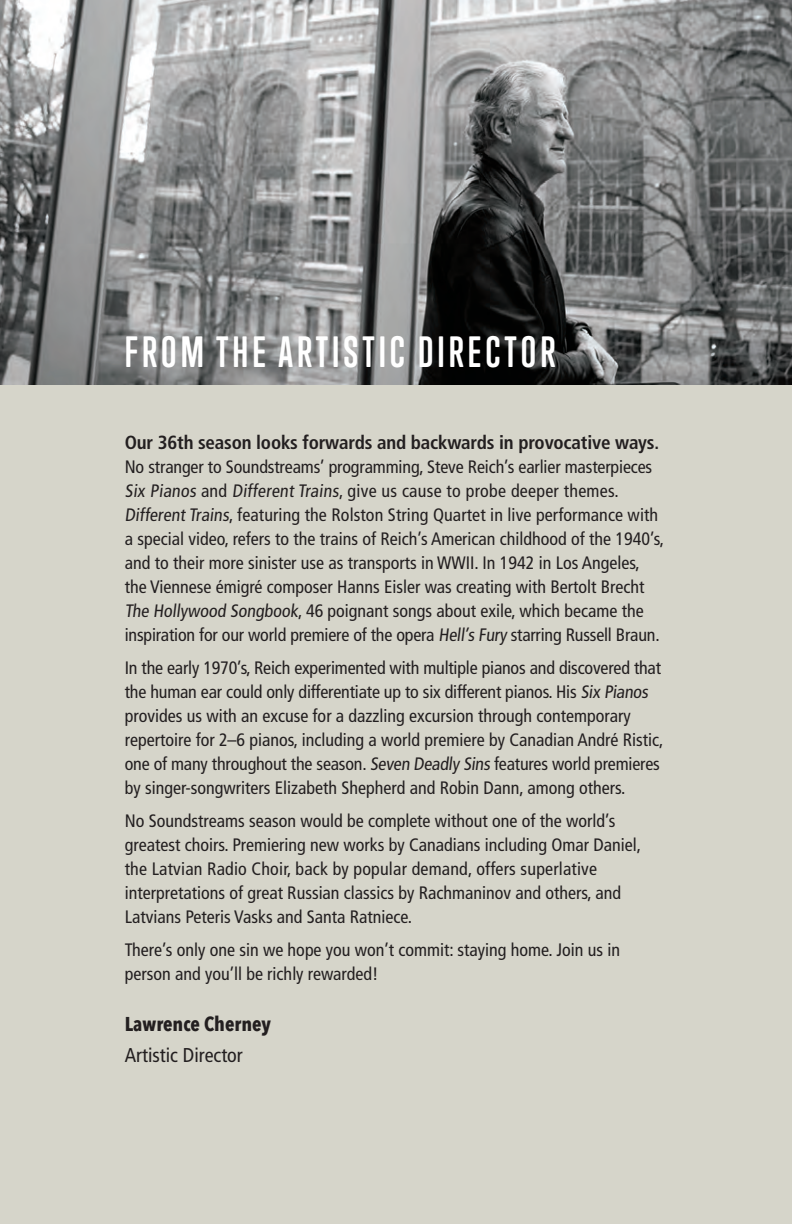
<style>
.page{position:relative;width:792px;height:1224px;background:#d6d5ca}
.page>*{position:absolute;margin:0;border:0;box-sizing:border-box;transform-origin:0 0}
.t1{font:700 40px "Trump Soft Pro";letter-spacing:.1em;color:#fff}
.copy{font:condensed 20px "Frutiger";color:#231f20}
.Date{font:700 20px "Avenir Next Condensed";color:#231f20}
.copy-2{font:700 condensed 19px "Frutiger";letter-spacing:-.01em;color:#231f20}
.copy-3{font:condensed 18px/24px "Frutiger";color:#231f20}
.s1{font-size:18px}
</style>
<div class="page">
<img style="left:0;top:0;width:792px;height:384px">
<p class="t1" style="left:125px;top:327px;width:432px">FROM THE ARTISTIC DIRECTOR</p>
<p class="copy-2" style="left:125px;top:431px;width:536px">Our 36th season looks forwards and backwards in provocative ways<span class="s1">.</span></p>
<p class="copy-3" style="left:125px;top:455px;width:541px">No stranger to Soundstreams’ programming, Steve Reich’s earlier masterpieces Six Pianos and Different Trains, give us cause to probe deeper themes.<br>Different Trains, featuring the Rolston String Quartet in live performance with a special video, refers to the trains of Reich’s American childhood of the 1940’s, and to their more sinister use as transports in WWII. In 1942 in Los Angeles, the Viennese émigré composer Hanns Eisler was creating with Bertolt Brecht The Hollywood Songbook, 46 poignant songs about exile, which became the inspiration for our world premiere of the opera Hell’s Fury starring Russell Braun.</p>
<p class="copy-3" style="left:125px;top:656px;width:540px">In the early 1970’s, Reich experimented with multiple pianos and discovered that the human ear could only differentiate up to six different pianos. His Six Pianos provides us with an excuse for a dazzling excursion through contemporary repertoire for 2–6 pianos, including a world premiere by Canadian André Ristic, one of many throughout the season. Seven Deadly Sins features world premieres by singer-songwriters Elizabeth Shepherd and Robin Dann, among others.</p>
<p class="copy-3" style="left:125px;top:809px;width:518px">No Soundstreams season would be complete without one of the world’s greatest choirs. Premiering new works by Canadians including Omar Daniel, the Latvian Radio Choir, back by popular demand, offers superlative interpretations of great Russian classics by Rachmaninov and others, and Latvians Peteris Vasks and Santa Ratniece.</p>
<p class="copy-3" style="left:125px;top:938px;width:497px">There’s only one sin we hope you won’t commit: staying home. Join us in person and you’ll be richly rewarded!</p>
<p class="Date" style="left:125px;top:1012px;width:148px">Lawrence Cherney</p>
<p class="copy" style="left:125px;top:1044px;width:120px">Artistic Director</p>
</div>
